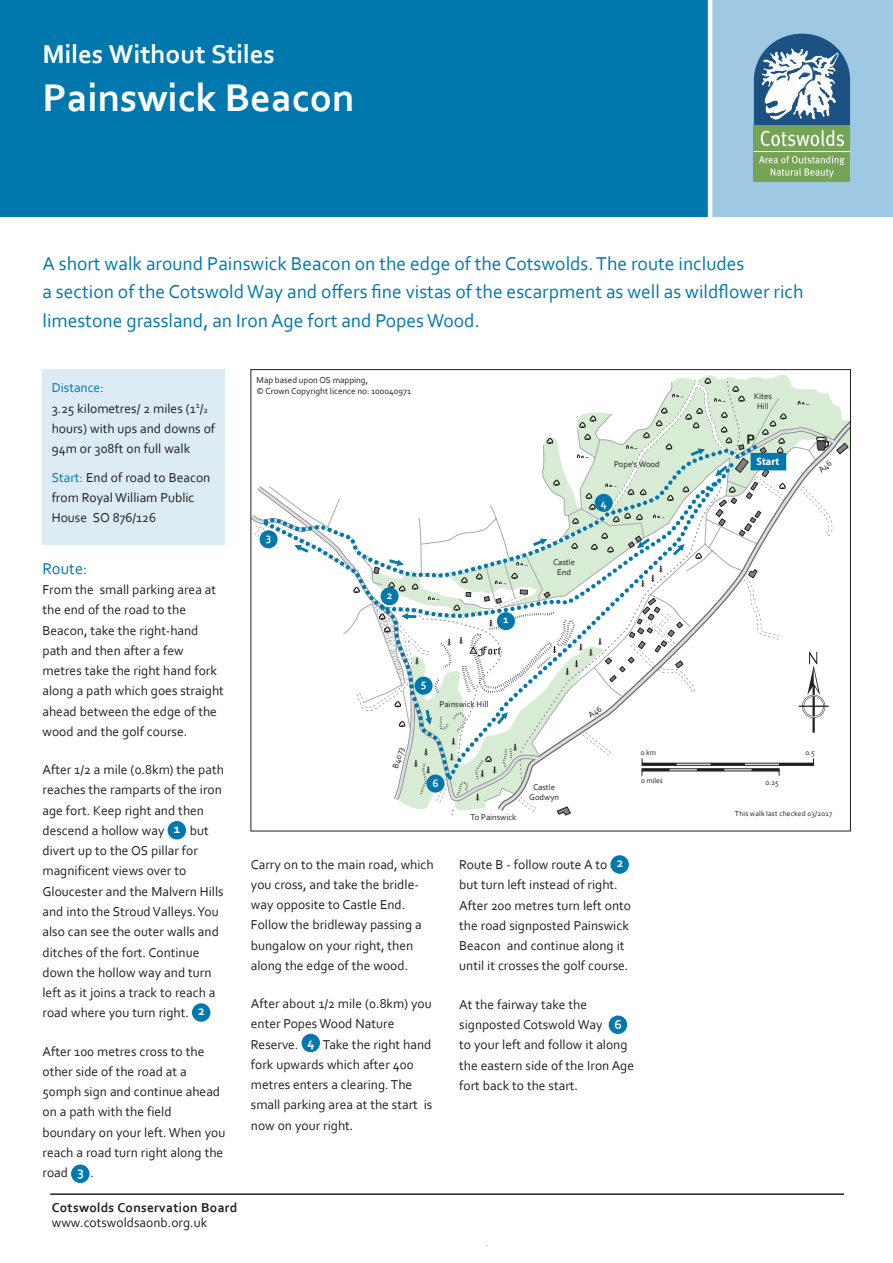
<style>
.page{position:relative;width:893px;height:1263px;background:#fff}
.page>*{position:absolute;margin:0;border:0;box-sizing:border-box;transform-origin:0 0}
.t1{font:700 40.5px "Corbel";color:#fff}
.t2{font:700 27px "Corbel";color:#fff}
.INTRO{font:19.5px/28.5px "Corbel";color:#0078ae}
.subhead{font:16.5px "Corbel";color:#0078ae}
.MAIN_TEXT{font:13.5px/20.2px "Corbel";color:#231f20}
.address{font:700 13.5px "Corbel";letter-spacing:.02em;color:#231f20}
.MAIN_TEXT-2{font:13.5px "Corbel";color:#0078ae}
.t3{font:700 13.5px "Corbel";color:#fff}
.t4{font:700 10.8px "Myriad Pro";color:#fff;scale:.96 1}
.t5{font:9px "Corbel";color:#231f20}
.t6{font:8.7px/9.8px "Corbel";color:#231f20;text-align:center}
.t7{font:7.5px "Corbel";letter-spacing:.02em;color:#231f20}
.s1{font-size:9px}
.s2{color:#0078ae}
</style>
<div class="page">
<div style="left:0;top:0;width:710px;height:217px;background:#0078ae"></div>
<div style="left:710px;top:0;width:183px;height:217px;background:#9fc8e2"></div>
<div style="left:754px;top:125px;width:96px;height:57px;background:#75a554"></div>
<svg style="left:754px;top:34px;width:96px;height:144px"></svg>
<hr style="left:708px;top:0;width:4px;height:217px;background:#fff">
<hr style="left:50px;top:1193px;width:794px;height:2px;background:#231f20">
<div style="left:43px;top:370px;width:182px;height:175px;background:#dcebf4"></div>
<svg style="left:253px;top:486px;width:100px;height:87px"></svg>
<svg style="left:294px;top:545px;width:15px;height:8px"></svg>
<div style="left:168px;top:821px;width:18px;height:18px;background:#0078ae;border-radius:50%"></div>
<div style="left:192px;top:1003px;width:18px;height:19px;background:#0078ae;border-radius:50%"></div>
<div style="left:71px;top:1164px;width:19px;height:19px;background:#0078ae;border-radius:50%"></div>
<div style="left:301px;top:1034px;width:19px;height:18px;background:#0078ae;border-radius:50%"></div>
<div style="left:610px;top:855px;width:19px;height:19px;background:#0078ae;border-radius:50%"></div>
<div style="left:609px;top:1015px;width:18px;height:19px;background:#0078ae;border-radius:50%"></div>
<svg style="left:266px;top:535px;width:5px;height:8px"></svg>
<svg style="left:353px;top:370px;width:497px;height:446px"></svg>
<p class="t2" style="left:43px;top:37px;width:234px">Miles Without Stiles</p>
<p class="t1" style="left:43px;top:72px;width:314px">Painswick Beacon</p>
<p class="INTRO" style="left:43px;top:248px;width:762px">A short walk around Painswick Beacon on the edge of the Cotswolds. The route includes<br>a section of the Cotswold Way and offers fine vistas of the escarpment as well as wildflower rich limestone grassland, an Iron Age fort and Popes Wood.</p>
<p class="MAIN_TEXT-2" style="left:52px;top:380px;width:54px">Distance:</p>
<p class="MAIN_TEXT" style="left:52px;top:398px;width:165px">3.25 kilometres/ 2 miles (1<sup>1</sup>/<span class="s1">2 </span>hours) with ups and downs of<br>94m or 308ft on full walk</p>
<p class="MAIN_TEXT" style="left:52px;top:467px;width:160px"><span class="s2">Start:</span> End of road to Beacon from Royal William Public<br>House SO 876/126</p>
<p class="subhead" style="left:43px;top:558px;width:47px">Route:</p>
<p class="MAIN_TEXT" style="left:43px;top:579px;width:183px">From the small parking area at the end of the road to the<br>Beacon, take the right-hand path and then after a few metres take the right hand fork along a path which goes straight ahead between the edge of the wood and the golf course.</p>
<p class="MAIN_TEXT" style="left:43px;top:759px;width:183px">After 1/2 a mile (0.8km) the path reaches the ramparts of the iron age fort. Keep right and then descend a hollow way</p>
<p class="MAIN_TEXT" style="left:43px;top:820px;width:183px;text-indent:147px">but divert up to the OS pillar for magnificent views over to<br>Gloucester and the Malvern Hills and into the Stroud Valleys. You also can see the outer walls and ditches of the fort. Continue down the hollow way and turn left as it joins a track to reach a road where you turn right.</p>
<p class="t3" style="left:174px;top:820px;width:8px">1</p>
<p class="t3" style="left:198px;top:1002px;width:8px">2</p>
<p class="MAIN_TEXT" style="left:43px;top:1040px;width:184px">After 100 metres cross to the other side of the road at a<br>50mph sign and continue ahead on a path with the field boundary on your left. When you reach a road turn right along the road</p>
<p class="t3" style="left:77px;top:1163px;width:8px">3</p>
<p class="MAIN_TEXT" style="left:90px;top:1162px;width:5px">.</p>
<p class="address" style="left:52px;top:1199px;width:187px">Cotswolds Conservation Board</p>
<p class="MAIN_TEXT" style="left:52px;top:1212px;width:157px">www.cotswoldsaonb.org.uk</p>
<p class="t5" style="left:257px;top:375px;width:113px">Map based upon OS mapping,</p>
<p class="t5" style="left:257px;top:386px;width:156px">© Crown Copyright licence no: 100040971</p>
<p class="t6" style="left:553px;top:557px;width:24px">Castle<br>End</p>
<p class="t6" style="left:614px;top:458px;width:47px">Pope's Wood</p>
<p class="t6" style="left:390px;top:767px;width:23px;rotate:-74deg">B4073</p>
<p class="t6" style="left:439px;top:699px;width:50px">Painswick Hill</p>
<p class="t6" style="left:470px;top:812px;width:47px">To Painswick</p>
<p class="t6" style="left:529px;top:782px;width:31px">Castle<br>Godwyn</p>
<p class="t7" style="left:641px;top:748px;width:17px">0 km</p>
<p class="t7" style="left:641px;top:776px;width:23px">0 miles</p>
<p class="MAIN_TEXT" style="left:251px;top:854px;width:184px">Carry on to the main road, which you cross, and take the bridle&shy;way opposite to Castle End.<br>Follow the bridleway passing a bungalow on your right, then along the edge of the wood.</p>
<p class="MAIN_TEXT" style="left:251px;top:993px;width:182px">After about 1/2 mile (0.8km) you enter Popes Wood Nature<br>Reserve.</p>
<p class="MAIN_TEXT" style="left:251px;top:1034px;width:183px;text-indent:72px">Take the right hand fork upwards which after 400 metres enters a clearing. The small parking area at the start is now on your right.</p>
<p class="t3" style="left:308px;top:1034px;width:9px">4</p>
<p class="MAIN_TEXT" style="left:459px;top:854px;width:150px">Route B - follow route A to</p>
<p class="t3" style="left:617px;top:854px;width:8px">2</p>
<p class="MAIN_TEXT" style="left:459px;top:874px;width:173px">but turn left instead of right.<br>After 200 metres turn left onto the road signposted Painswick<br>Beacon and continue along it until it crosses the golf course.</p>
<p class="MAIN_TEXT" style="left:459px;top:994px;width:145px">At the fairway take the signposted Cotswold Way</p>
<p class="t3" style="left:615px;top:1016px;width:9px">6</p>
<p class="MAIN_TEXT" style="left:459px;top:1034px;width:176px">to your left and follow it along the eastern side of the Iron Age fort back to the start.</p>
<p class="t6" style="left:754px;top:391px;width:20px">Kites<br>Hill</p>
<p class="t4" style="left:756px;top:454px;width:25px">Start</p>
<p class="t7" style="left:766px;top:778px;width:15px">0.25</p>
<p class="t7" style="left:805px;top:748px;width:11px">0.5</p>
<p class="t7" style="left:735px;top:809px;width:99px">This walk last checked 03/2017</p>
</div>
